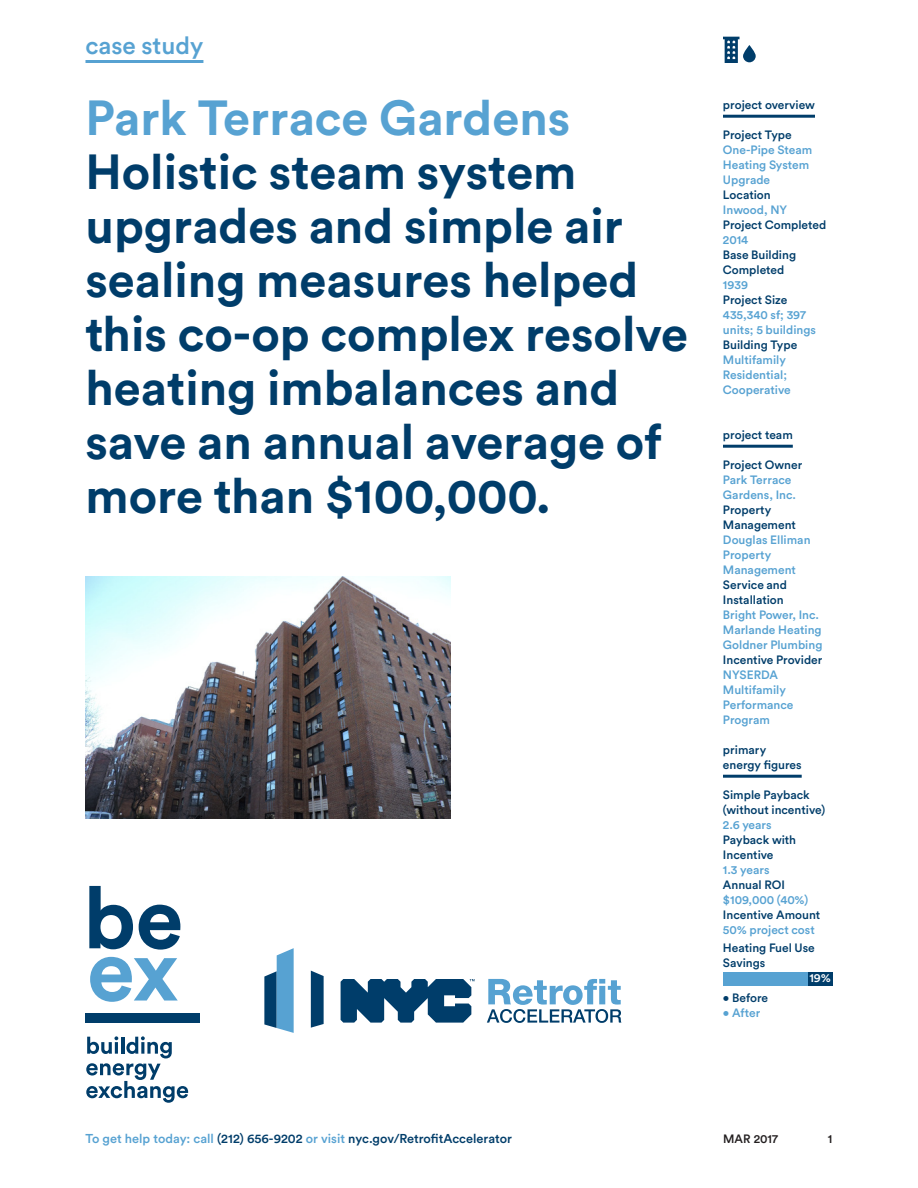
<style>
.page{position:relative;width:918px;height:1188px;background:#fff}
.page>*{position:absolute;margin:0;border:0;box-sizing:border-box;transform-origin:0 0}
.Circular_32_5_36{font:700 48.75px/54px "Circular Std";color:#003d6a}
.Circular_32_5_36-2{font:700 48.75px "Circular Std";color:#57a2d2}
.Circular__Slug__16_2{font:500 24.3px "Circular Std";color:#57a2d2}
.t1{font:500 12.75px "Circular Std";color:#003d6a}
.Circular_10_5_12{font:500 12px/15px "Circular Std";color:#57a2d2}
.Circular_10_5_12-2{font:500 12px/15px "Circular Std";color:#003d6a}
.t2{font:500 12px "Circular Std";letter-spacing:.01em;color:#231f20}
.Circular_10_5_12-3{font:500 12px "Circular Std";color:#fff}
.s1{color:#003d6a}
.s2{color:#57a2d2}
</style>
<div class="page">
<hr style="left:85px;top:60px;width:118px;height:3px;background:#57a2d2">
<svg style="left:89px;top:886px;width:44px;height:63px"></svg>
<svg style="left:139px;top:905px;width:41px;height:45px"></svg>
<svg style="left:86px;top:1036px;width:102px;height:67px"></svg>
<div style="left:85px;top:1013px;width:115px;height:10px;background:#003d6a"></div>
<svg style="left:90px;top:957px;width:88px;height:45px"></svg>
<svg style="left:264px;top:948px;width:358px;height:85px"></svg>
<hr style="left:723px;top:115px;width:92px;height:3px;background:#003d6a">
<hr style="left:723px;top:445px;width:70px;height:3px;background:#003d6a">
<hr style="left:723px;top:775px;width:79px;height:3px;background:#003d6a">
<div style="left:723px;top:972px;width:109px;height:14px;background:#003d6a"></div>
<div style="left:723px;top:972px;width:84px;height:14px;background:#57a2d2"></div>
<svg style="left:743px;top:45px;width:13px;height:17px"></svg>
<svg style="left:723px;top:37px;width:17px;height:26px"></svg>
<img style="left:85px;top:576px;width:365px;height:243px">
<p class="Circular__Slug__16_2" style="left:85px;top:30px;width:119px">case study</p>
<p class="Circular_32_5_36-2" style="left:85px;top:86px;width:486px">Park Terrace Gardens</p>
<p class="Circular_32_5_36" style="left:85px;top:144px;width:604px">Holistic steam system upgrades and simple air sealing measures helped this co-op complex resolve heating imbalances and save an annual average of more than $100,000.</p>
<p class="Circular_10_5_12-2" style="left:723px;top:97px;width:94px">project overview</p>
<p class="Circular_10_5_12-2" style="left:723px;top:127px;width:70px">Project Type</p>
<p class="Circular_10_5_12" style="left:723px;top:142px;width:91px">One-Pipe Steam<br>Heating System<br>Upgrade</p>
<p class="Circular_10_5_12-2" style="left:723px;top:187px;width:49px">Location</p>
<p class="Circular_10_5_12" style="left:723px;top:202px;width:66px">Inwood, NY</p>
<p class="Circular_10_5_12-2" style="left:723px;top:217px;width:105px">Project Completed</p>
<p class="Circular_10_5_12" style="left:723px;top:232px;width:27px">2014</p>
<p class="Circular_10_5_12-2" style="left:723px;top:247px;width:75px">Base Building<br>Completed</p>
<p class="Circular_10_5_12" style="left:723px;top:277px;width:27px">1939</p>
<p class="Circular_10_5_12-2" style="left:723px;top:292px;width:66px">Project Size</p>
<p class="Circular_10_5_12" style="left:723px;top:307px;width:94px">435,340 sf; 397 units; 5 buildings</p>
<p class="Circular_10_5_12-2" style="left:723px;top:337px;width:76px">Building Type</p>
<p class="Circular_10_5_12" style="left:723px;top:352px;width:69px">Multifamily<br>Residential;<br>Cooperative</p>
<p class="Circular_10_5_12-2" style="left:723px;top:427px;width:71px">project team</p>
<p class="Circular_10_5_12-2" style="left:723px;top:457px;width:81px">Project Owner</p>
<p class="Circular_10_5_12" style="left:723px;top:472px;width:75px">Park Terrace<br>Gardens, Inc.</p>
<p class="Circular_10_5_12-2" style="left:723px;top:502px;width:74px">Property<br>Management</p>
<p class="Circular_10_5_12" style="left:723px;top:532px;width:89px">Douglas Elliman<br>Property<br>Management<br><span class="s1">Service and<br>Installation</span></p>
<p class="Circular_10_5_12" style="left:723px;top:607px;width:98px">Bright Power, Inc.</p>
<p class="Circular_10_5_12" style="left:723px;top:622px;width:100px">Marlande Heating</p>
<p class="Circular_10_5_12" style="left:723px;top:637px;width:101px">Goldner Plumbing</p>
<p class="Circular_10_5_12-2" style="left:723px;top:652px;width:101px">Incentive Provider</p>
<p class="Circular_10_5_12" style="left:723px;top:667px;width:72px">NYSERDA<br>Multifamily<br>Performance<br>Program</p>
<p class="Circular_10_5_12-2" style="left:723px;top:742px;width:45px">primary</p>
<p class="Circular_10_5_12-2" style="left:723px;top:757px;width:80px">energy figures</p>
<p class="Circular_10_5_12-2" style="left:723px;top:787px;width:88px">Simple Payback</p>
<p class="Circular_10_5_12-2" style="left:723px;top:802px;width:104px">(without incentive)</p>
<p class="Circular_10_5_12" style="left:723px;top:817px;width:50px">2.6 years</p>
<p class="Circular_10_5_12-2" style="left:723px;top:832px;width:75px">Payback with<br>Incentive</p>
<p class="Circular_10_5_12" style="left:723px;top:862px;width:48px">1.3 years</p>
<p class="Circular_10_5_12-2" style="left:723px;top:877px;width:63px">Annual ROI</p>
<p class="Circular_10_5_12" style="left:723px;top:892px;width:87px">$109,000 (40%)</p>
<p class="Circular_10_5_12-2" style="left:723px;top:907px;width:99px">Incentive Amount</p>
<p class="Circular_10_5_12" style="left:723px;top:922px;width:93px">50% project cost</p>
<p class="Circular_10_5_12-2" style="left:723px;top:941px;width:93px">Heating Fuel Use<br>Savings</p>
<p class="Circular_10_5_12-3" style="left:809px;top:970px;width:23px">19%</p>
<p class="Circular_10_5_12-2" style="left:723px;top:990px;width:47px">• Before</p>
<p class="Circular_10_5_12" style="left:723px;top:1005px;width:39px">• After</p>
<p class="t1" style="left:85px;top:1131px;width:428px"><span class="s2">To get help today: call</span> (212) 656-9202 <span class="s2">or visit</span> nyc.gov/RetrofitAccelerator</p>
<p class="t2" style="left:723px;top:1131px;width:57px">MAR 2017</p>
<p class="t2" style="left:828px;top:1131px;width:6px">1</p>
</div>
